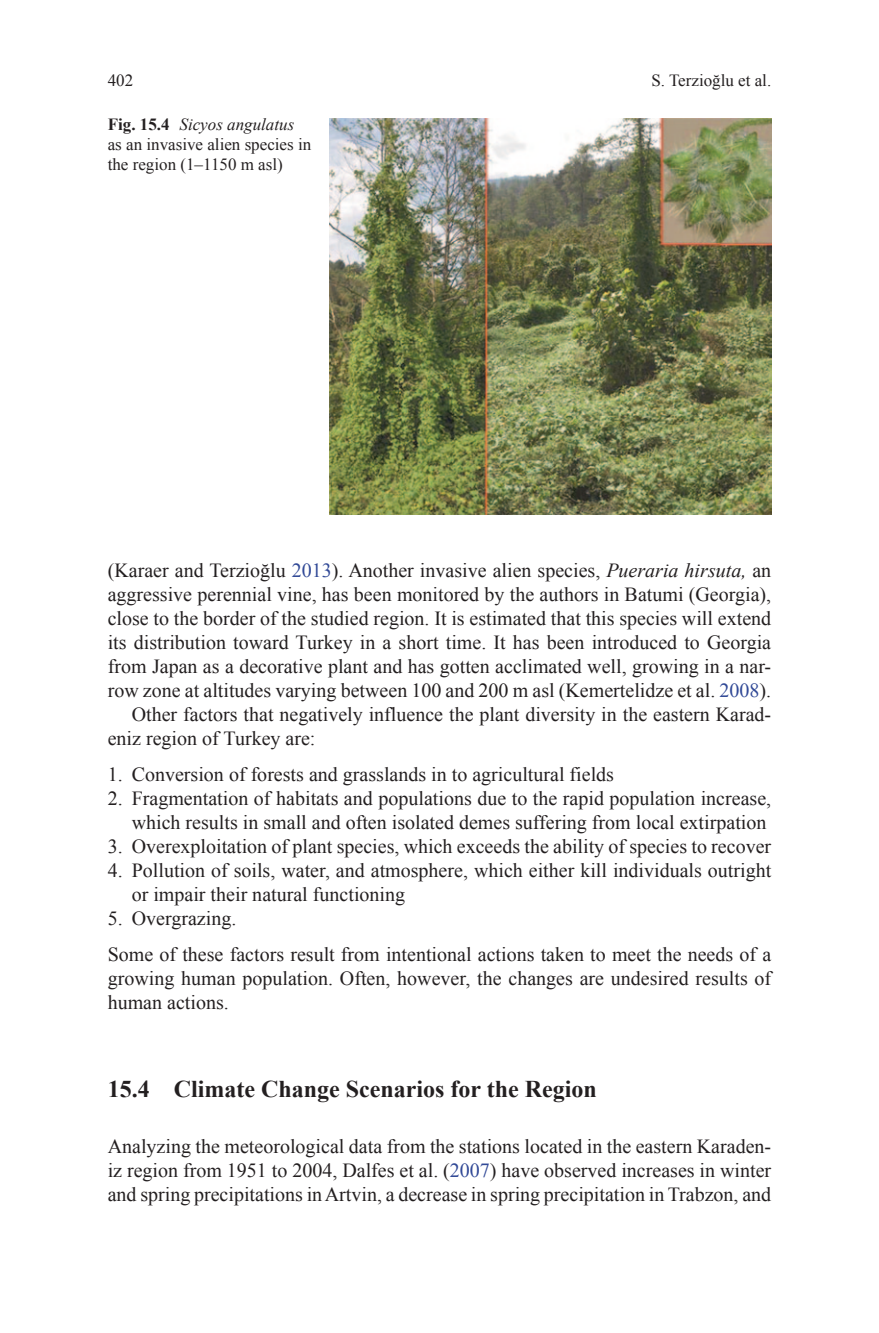
<style>
.page{position:relative;width:879px;height:1333px;background:#fff}
.page>*{position:absolute;margin:0;border:0;box-sizing:border-box;transform-origin:0 0}
.t1{font:24px "Times New Roman PS Bold MT3";color:#231f20}
.t2{font:20px/24px "Times New Roman";color:#231f20}
.t3{font:20px "Times New Roman PSMT2";color:#231f20}
.t4{font:17px/20px "Times New Roman PSMT2";color:#231f20}
.t5{font:17px "Times New Roman PS Italic MT2";color:#231f20}
.t6{font:17px "Times New Roman";color:#231f20}
.s1{font-family:"Times New Roman PS Bold MT22"}
.s2{font-family:"Times New Roman"}
.s3{color:#324a97}
.s4{font-family:"Times New Roman PS Italic MT2"}
.s5{font-family:"Times New Roman PSMT2"}
.s6{font-family:"Times New Roman PSMT2";color:#324a97}
</style>
<div class="page">
<img style="left:329px;top:118px;width:442px;height:396px">
<p class="t6" style="left:108px;top:69px;width:27px">402</p>
<p class="t6" style="left:651px;top:69px;width:121px">S. Terzioğlu et al.</p>
<p class="t5" style="left:108px;top:112px;width:188px"><span class="s1">Fig. 15.4</span> Sicyos angulatus</p>
<p class="t4" style="left:108px;top:134px;width:205px">as an invasive alien species in the region (1–1150 m asl)</p>
<p class="t3" style="left:108px;top:556px;width:665px"><span class="s2">(Karaer and Terzioğlu</span> <span class="s3">2013</span>). Another invasive alien species, <span class="s4">Pueraria hirsuta,</span> an</p>
<p class="t2" style="left:108px;top:581px;width:665px">aggressive perennial vine, has been monitored by the authors in Batumi (Georgia),</p>
<p class="t2" style="left:108px;top:605px;width:665px">close to the border of the studied region. It is estimated that this species will extend</p>
<p class="t2" style="left:108px;top:629px;width:665px">its distribution toward Turkey in a short time. It has been introduced to Georgia</p>
<p class="t2" style="left:108px;top:653px;width:665px">from Japan as a decorative plant and has gotten acclimated well, growing in a nar<span class="s5">-</span></p>
<p class="t2" style="left:108px;top:677px;width:665px">row zone at altitudes varying between 100 and 200 m asl (Kemertelidze et al. <span class="s6">2008</span><span class="s5">).</span></p>
<p class="t2" style="left:132px;top:701px;width:641px">Other factors that negatively influence the plant diversity in the eastern Karad<span class="s5">-</span></p>
<p class="t2" style="left:108px;top:725px;width:209px">eniz region of Turkey are:</p>
<p class="t2" style="left:108px;top:761px;width:508px">1. Conversion of forests and grasslands in to agricultural fields</p>
<p class="t2" style="left:108px;top:785px;width:665px;text-align:right">2. Fragmentation of habitats and populations due to the rapid population increase, which results in small and often isolated demes suffering from local extirpation</p>
<p class="t2" style="left:108px;top:833px;width:665px">3. Overexploitation of plant species, which exceeds the ability of species to recover</p>
<p class="t2" style="left:132px;top:857px;width:641px;text-indent:-24px">4. Pollution of soils, water, and atmosphere, which either kill individuals outright or impair their natural functioning</p>
<p class="t3" style="left:108px;top:904px;width:130px">5. Overgrazing.</p>
<p class="t2" style="left:108px;top:941px;width:665px">Some of these factors result from intentional actions taken to meet the needs of a growing human population. Often, however, the changes are undesired results of</p>
<p class="t3" style="left:108px;top:988px;width:123px">human actions.</p>
<p class="t1" style="left:108px;top:1072px;width:490px">15.4 Climate Change Scenarios for the Region</p>
<p class="t2" style="left:108px;top:1133px;width:665px">Analyzing the meteorological data from the stations located in the eastern Karaden&shy;iz region from 1951 to 2004, Dalfes et al. (<span class="s6">2007</span><span class="s5">) have observed increases in winter</span></p>
<p class="t3" style="left:108px;top:1180px;width:665px">and spring precipitations in Artvin, a decrease in spring precipitation in Trabzon, and</p>
</div>
